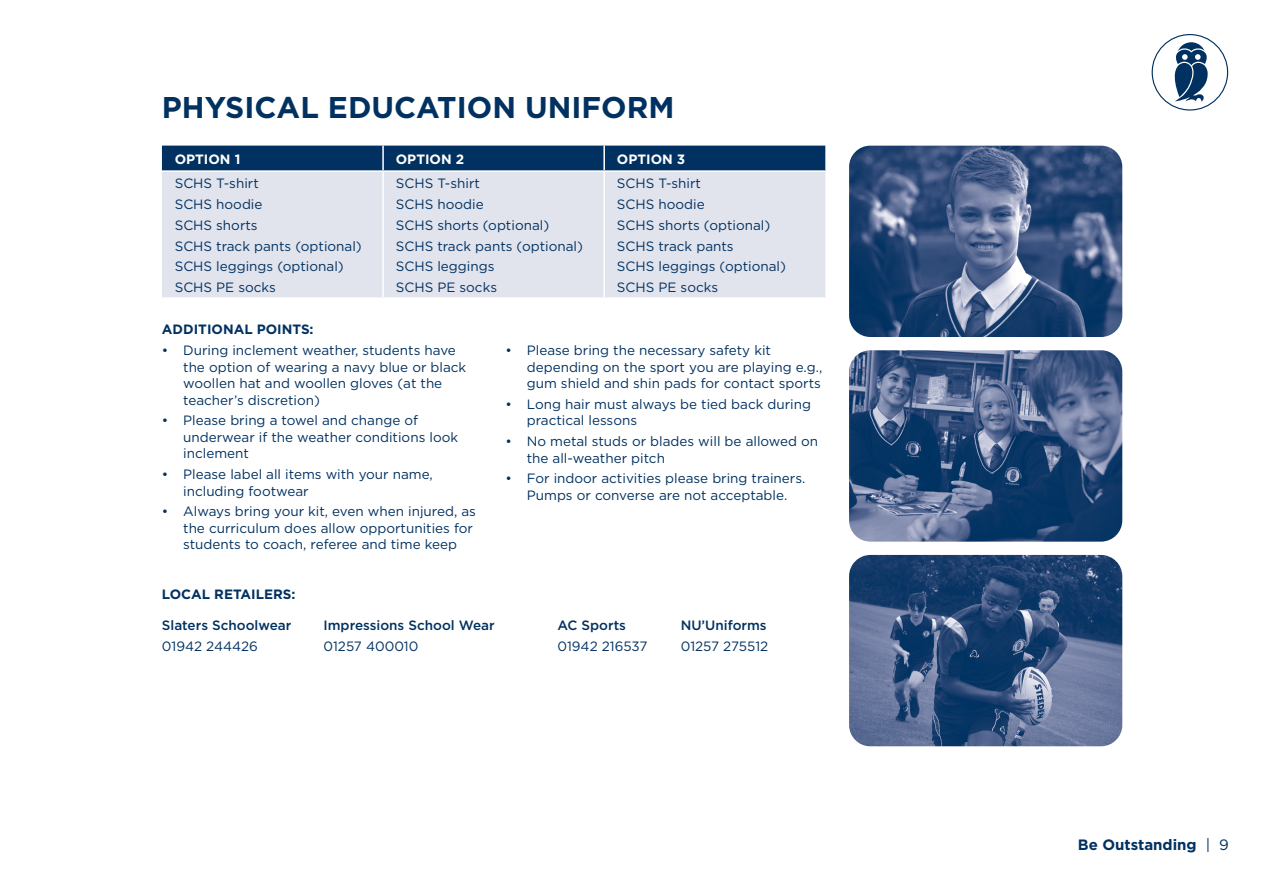
<style>
.page{position:relative;width:1263px;height:893px;background:#fff}
.page>*{position:absolute;margin:0;border:0;box-sizing:border-box;transform-origin:0 0}
.t1{font:700 30px "Gotham HTF";color:#003160}
.t2{font:700 15px "Gotham HTF";color:#003160}
.t3{font:13.5px/20.7px "Gotham HTF";color:#003160}
.t4{font:500 13.5px "Gotham HTF";color:#003160}
.t5{font:700 13.5px "Gotham HTF";color:#003160}
.t6{font:700 13.5px "Gotham HTF";color:#fff}
.s1{font-weight:400}
</style>
<div class="page">
<div style="left:1151px;top:34px;width:77px;height:77px;background:#fff;border:1px solid #003160;border-radius:50%"></div>
<svg style="left:1174px;top:42px;width:34px;height:60px"></svg>
<div style="left:162px;top:146px;width:663px;height:24px;background:#003160"></div>
<div style="left:162px;top:172px;width:663px;height:125px;background:#e1e3ed"></div>
<hr style="left:382px;top:146px;width:2px;height:24px;background:#fff">
<hr style="left:603px;top:146px;width:2px;height:24px;background:#fff">
<hr style="left:382px;top:172px;width:2px;height:125px;background:#fff">
<hr style="left:603px;top:172px;width:2px;height:125px;background:#fff">
<img style="left:849px;top:146px;width:273px;height:191px">
<img style="left:849px;top:350px;width:273px;height:192px">
<img style="left:849px;top:555px;width:273px;height:191px">
<h1 class="t1" style="left:162px;top:90px;width:514px">PHYSICAL EDUCATION UNIFORM</h1>
<p class="t6" style="left:175px;top:151px;width:67px">OPTION 1</p>
<p class="t6" style="left:396px;top:151px;width:70px">OPTION 2</p>
<p class="t6" style="left:617px;top:151px;width:70px">OPTION 3</p>
<p class="t3" style="left:175px;top:173px;width:189px">SCHS T-shirt<br>SCHS hoodie<br>SCHS shorts<br>SCHS track pants (optional)<br>SCHS leggings (optional)<br>SCHS PE socks</p>
<p class="t3" style="left:396px;top:173px;width:189px">SCHS T-shirt<br>SCHS hoodie<br>SCHS shorts (optional)<br>SCHS track pants (optional)<br>SCHS leggings<br>SCHS PE socks</p>
<p class="t3" style="left:617px;top:173px;width:171px">SCHS T-shirt<br>SCHS hoodie<br>SCHS shorts (optional)<br>SCHS track pants<br>SCHS leggings (optional)<br>SCHS PE socks</p>
<p class="t5" style="left:162px;top:322px;width:153px">ADDITIONAL POINTS:</p>
<p class="t3" style="left:183px;top:342px;width:285px;line-height:16.5px;text-indent:-21px">• During inclement weather, students have the option of wearing a navy blue or black woollen hat and woollen gloves (at the teacher’s discretion)</p>
<p class="t3" style="left:183px;top:412px;width:276px;line-height:16.5px;text-indent:-21px">• Please bring a towel and change of underwear if the weather conditions look inclement</p>
<p class="t3" style="left:183px;top:466px;width:251px;line-height:16.5px;text-indent:-21px">• Please label all items with your name, including footwear</p>
<p class="t3" style="left:183px;top:503px;width:294px;line-height:16.5px;text-indent:-21px">• Always bring your kit, even when injured, as the curriculum does allow opportunities for students to coach, referee and time keep</p>
<p class="t3" style="left:527px;top:342px;width:297px;line-height:16.5px;text-indent:-21px">• Please bring the necessary safety kit depending on the sport you are playing e.g., gum shield and shin pads for contact sports</p>
<p class="t3" style="left:527px;top:396px;width:286px;line-height:16.5px;text-indent:-21px">• Long hair must always be tied back during practical lessons</p>
<p class="t3" style="left:527px;top:433px;width:293px;line-height:16.5px;text-indent:-21px">• No metal studs or blades will be allowed on the all-weather pitch</p>
<p class="t3" style="left:505px;top:470px;width:301px;line-height:16.5px;text-align:center">• For indoor activities please bring trainers.<br>Pumps or converse are not acceptable.</p>
<p class="t5" style="left:162px;top:587px;width:135px">LOCAL RETAILERS:</p>
<p class="t4" style="left:162px;top:618px;width:131px">Slaters Schoolwear</p>
<p class="t4" style="left:324px;top:618px;width:173px">Impressions School Wear</p>
<p class="t4" style="left:557px;top:618px;width:70px">AC Sports</p>
<p class="t4" style="left:681px;top:618px;width:87px">NU’Uniforms</p>
<p class="t3" style="left:162px;top:636px;width:98px">01942 244426</p>
<p class="t3" style="left:324px;top:636px;width:96px">01257 400010</p>
<p class="t3" style="left:557px;top:636px;width:92px">01942 216537</p>
<p class="t3" style="left:681px;top:636px;width:89px">01257 275512</p>
<p class="t2" style="left:1078px;top:836px;width:153px">Be Outstanding <span class="s1">| 9</span></p>
</div>
